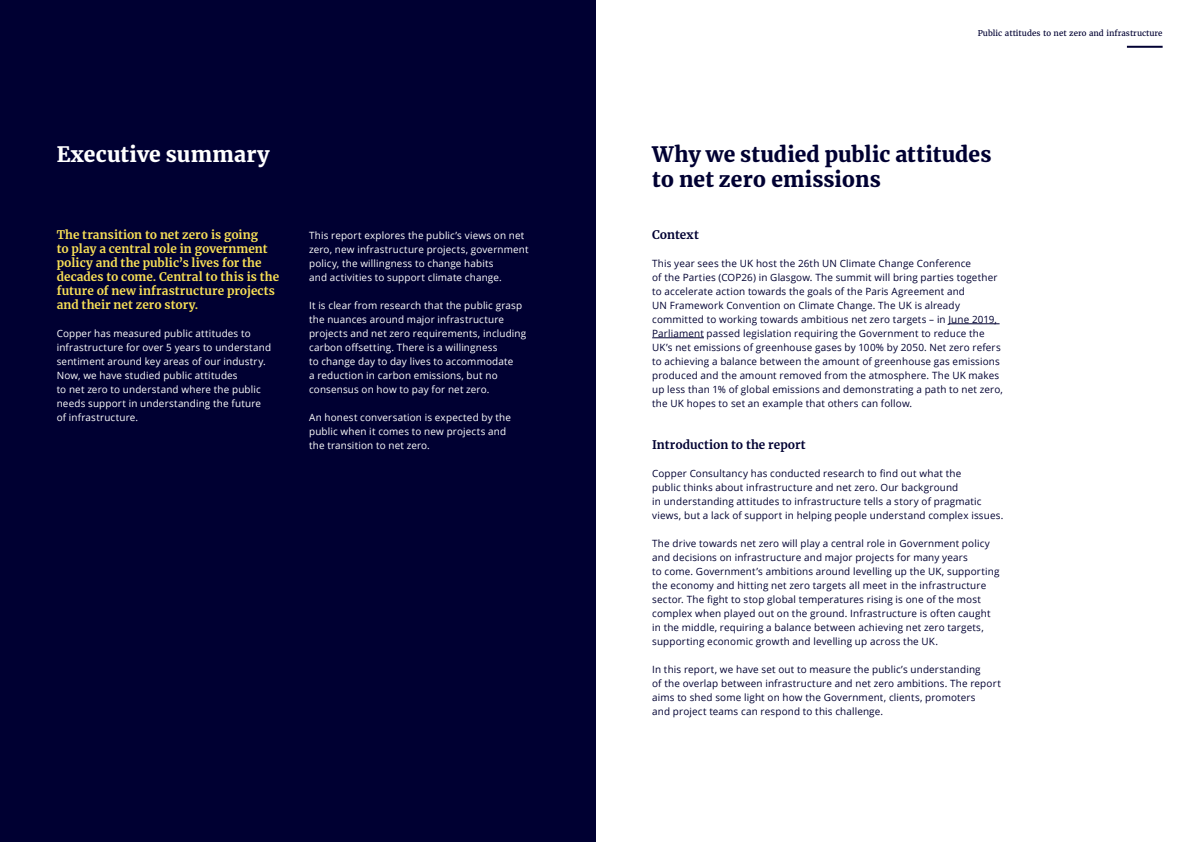
<style>
.page{position:relative;width:1191px;height:842px;background:#fff}
.page>*{position:absolute;margin:0;border:0;box-sizing:border-box;transform-origin:0 0}
.t1{font:900 21px/25px "Merriweather";letter-spacing:.005em;color:#000032}
.t2{font:900 21px "Merriweather";letter-spacing:.01em;color:#fff}
.t3{font:700 11.8px/14px "Merriweather";letter-spacing:.005em;color:#f9e056}
.t4{font:700 11.8px "Merriweather";letter-spacing:.005em;color:#000032}
.t5{font:10px/14px "Open Sans";letter-spacing:.015em;color:#000032}
.t6{font:10px/14px "Open Sans";letter-spacing:.015em;color:#fff}
.t7{font:8px "Merriweather";color:#000032}
</style>
<div class="page">
<div style="left:0;top:0;width:595px;height:842px;background:#000032"></div>
<hr style="left:1127px;top:46px;width:35px;height:2px;background:#000032">
<hr style="left:948px;top:324px;width:51px;height:1px;background:#000032">
<hr style="left:652px;top:338px;width:52px;height:1px;background:#000032">
<h1 class="t2" style="left:57px;top:140px;width:214px">Executive summary</h1>
<p class="t3" style="left:57px;top:227px;width:224px">The transition to net zero is going<br>to play a central role in government policy and the public’s lives for the decades to come. Central to this is the future of new infrastructure projects and their net zero story.</p>
<p class="t6" style="left:57px;top:326px;width:216px">Copper has measured public attitudes to infrastructure for over 5 years to understand sentiment around key areas of our industry.<br>Now, we have studied public attitudes<br>to net zero to understand where the public needs support in understanding the future of infrastructure.</p>
<p class="t6" style="left:309px;top:228px;width:221px">This report explores the public’s views on net zero, new infrastructure projects, government policy, the willingness to change habits<br>and activities to support climate change.</p>
<p class="t6" style="left:309px;top:298px;width:219px">It is clear from research that the public grasp the nuances around major infrastructure projects and net zero requirements, including carbon offsetting. There is a willingness<br>to change day to day lives to accommodate<br>a reduction in carbon emissions, but no consensus on how to pay for net zero.</p>
<p class="t6" style="left:309px;top:410px;width:203px">An honest conversation is expected by the public when it comes to new projects and the transition to net zero.</p>
<p class="t7" style="left:977px;top:28px;width:186px">Public attitudes to net zero and infrastructure</p>
<h1 class="t1" style="left:652px;top:141px;width:341px">Why we studied public attitudes to net zero emissions</h1>
<p class="t4" style="left:652px;top:227px;width:48px">Context</p>
<p class="t5" style="left:652px;top:256px;width:352px">This year sees the UK host the 26th UN Climate Change Conference<br>of the Parties (COP26) in Glasgow. The summit will bring parties together to accelerate action towards the goals of the Paris Agreement and<br>UN Framework Convention on Climate Change. The UK is already committed to working towards ambitious net zero targets – in June 2019, Parliament passed legislation requiring the Government to reduce the UK’s net emissions of greenhouse gases by 100% by 2050. Net zero refers to achieving a balance between the amount of greenhouse gas emissions produced and the amount removed from the atmosphere. The UK makes up less than 1% of global emissions and demonstrating a path to net zero, the UK hopes to set an example that others can follow.</p>
<p class="t4" style="left:652px;top:437px;width:155px">Introduction to the report</p>
<p class="t5" style="left:652px;top:466px;width:353px">Copper Consultancy has conducted research to find out what the<br>public thinks about infrastructure and net zero. Our background<br>in understanding attitudes to infrastructure tells a story of pragmatic views, but a lack of support in helping people understand complex issues.</p>
<p class="t5" style="left:652px;top:536px;width:349px">The drive towards net zero will play a central role in Government policy and decisions on infrastructure and major projects for many years<br>to come. Government’s ambitions around levelling up the UK, supporting the economy and hitting net zero targets all meet in the infrastructure sector. The fight to stop global temperatures rising is one of the most complex when played out on the ground. Infrastructure is often caught in the middle, requiring a balance between achieving net zero targets, supporting economic growth and levelling up across the UK.</p>
<p class="t5" style="left:652px;top:662px;width:350px">In this report, we have set out to measure the public’s understanding<br>of the overlap between infrastructure and net zero ambitions. The report aims to shed some light on how the Government, clients, promoters<br>and project teams can respond to this challenge.</p>
</div>
